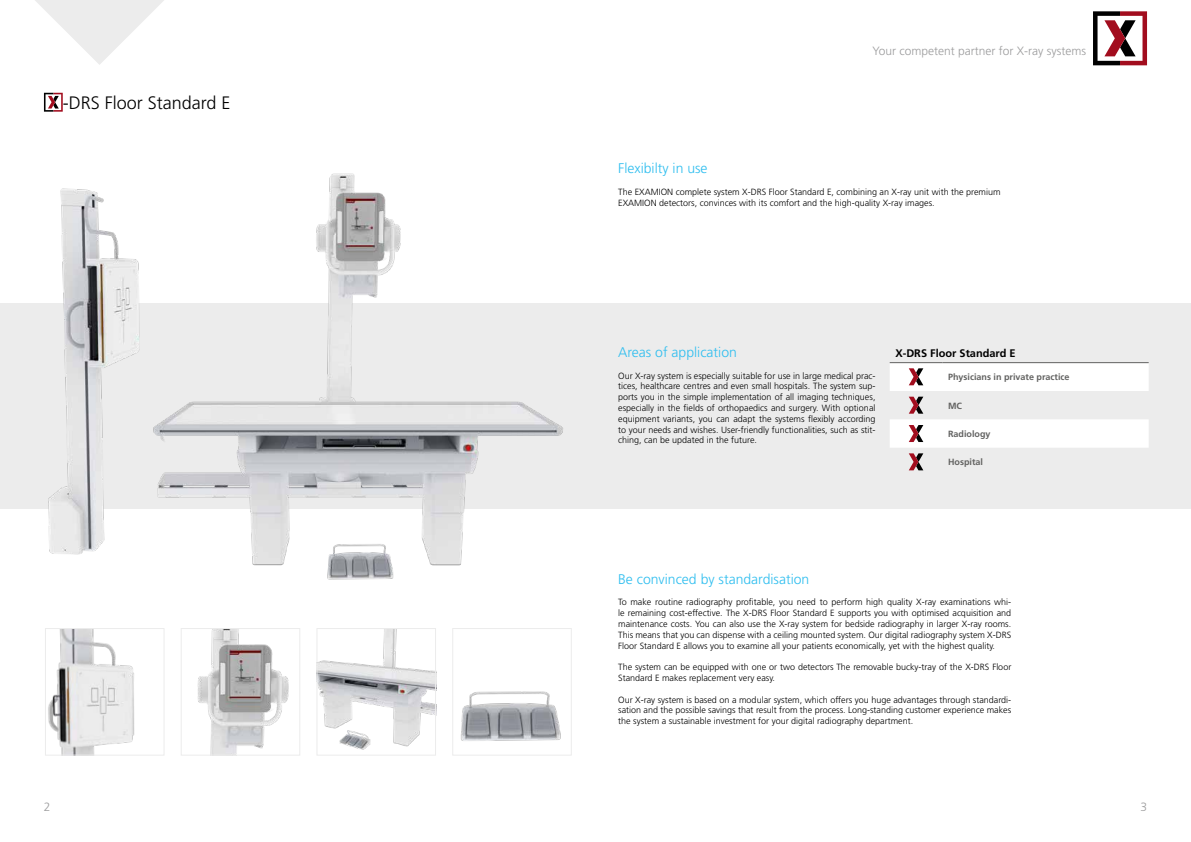
<style>
.page{position:relative;width:1191px;height:842px;background:#fff}
.page>*{position:absolute;margin:0;border:0;box-sizing:border-box;transform-origin:0 0}
.t1{font:300 18px "Frutiger LT Std";color:#000}
.t2{font:300 14px "Frutiger LT Std";color:#2fbeef}
.t3{font:300 12px "Frutiger LT Std";color:#9c9c9d}
.t4{font:700 11px "Frutiger LT Std";color:#000}
.t5{font:300 9px/10.8px "Frutiger LT Std";color:#000;text-align:justify}
.t6{font:700 9px "Frutiger LT Std";color:#626261}
</style>
<div class="page">
<svg style="left:35px;top:0;width:129px;height:65px"></svg>
<svg style="left:1093px;top:11px;width:54px;height:54px"></svg>
<div style="left:0;top:303px;width:1191px;height:205px;background:#ececec"></div>
<img style="left:48px;top:630px;width:87px;height:124px">
<div style="left:45px;top:628px;width:119px;height:128px;border:1px solid #ececec"></div>
<img style="left:197px;top:630px;width:92px;height:124px">
<div style="left:181px;top:628px;width:119px;height:128px;border:1px solid #ececec"></div>
<img style="left:318px;top:630px;width:116px;height:120px">
<div style="left:316px;top:628px;width:120px;height:128px;border:1px solid #ececec"></div>
<img style="left:461px;top:691px;width:100px;height:50px">
<div style="left:452px;top:628px;width:120px;height:128px;border:1px solid #ececec"></div>
<img style="left:17px;top:173px;width:567px;height:407px">
<svg style="left:44px;top:93px;width:19px;height:19px"></svg>
<hr style="left:889px;top:362px;width:53px;height:1px;background:#626261">
<hr style="left:942px;top:362px;width:206px;height:1px;background:#626261">
<svg style="left:890px;top:364px;width:258px;height:106px"></svg>
<h1 class="t1" style="left:63px;top:92px;width:169px">-DRS Floor Standard E</h1>
<h3 class="t3" style="left:872px;top:44px;width:215px">Your competent partner for X-ray systems</h3>
<h2 class="t2" style="left:618px;top:161px;width:91px">Flexibilty in use</h2>
<p class="t5" style="left:618px;top:187px;width:384px">The EXAMION complete system X-DRS Floor Standard E, combining an X-ray unit with the premium<br>EXAMION detectors, convinces with its comfort and the high-quality X-ray images.</p>
<h2 class="t2" style="left:618px;top:344px;width:120px">Areas of application</h2>
<p class="t5" style="left:618px;top:370px;width:259px">Our X-ray system is especially suitable for use in large medical prac&shy;tices, healthcare centres and even small hospitals. The system sup&shy;ports you in the simple implementation of all imaging techniques, especially in the fields of orthopaedics and surgery. With optional equipment variants, you can adapt the systems flexibly according to your needs and wishes. User-friendly functionalities, such as stit&shy;ching, can be updated in the future.</p>
<p class="t4" style="left:895px;top:347px;width:122px">X-DRS Floor Standard E</p>
<p class="t6" style="left:948px;top:372px;width:123px">Physicians in private practice</p>
<p class="t6" style="left:948px;top:400px;width:15px">MC</p>
<p class="t6" style="left:948px;top:428px;width:44px">Radiology</p>
<p class="t6" style="left:948px;top:457px;width:37px">Hospital</p>
<h2 class="t2" style="left:618px;top:571px;width:193px">Be convinced by standardisation</h2>
<p class="t5" style="left:618px;top:597px;width:395px">To make routine radiography profitable, you need to perform high quality X-ray examinations whi&shy;le remaining cost-effective. The X-DRS Floor Standard E supports you with optimised acquisition and maintenance costs. You can also use the X-ray system for bedside radiography in larger X-ray rooms.<br>This means that you can dispense with a ceiling mounted system. Our digital radiography system X-DRS Floor Standard E allows you to examine all your patients economically, yet with the highest quality.</p>
<p class="t5" style="left:618px;top:662px;width:395px">The system can be equipped with one or two detectors The removable bucky-tray of the X-DRS Floor<br>Standard E makes replacement very easy.</p>
<p class="t5" style="left:618px;top:694px;width:394px">Our X-ray system is based on a modular system, which offers you huge advantages through standardi&shy;sation and the possible savings that result from the process. Long-standing customer experience makes the system a sustainable investment for your digital radiography department.</p>
<h3 class="t3" style="left:44px;top:800px;width:8px">2</h3>
<h3 class="t3" style="left:1140px;top:800px;width:8px">3</h3>
</div>
